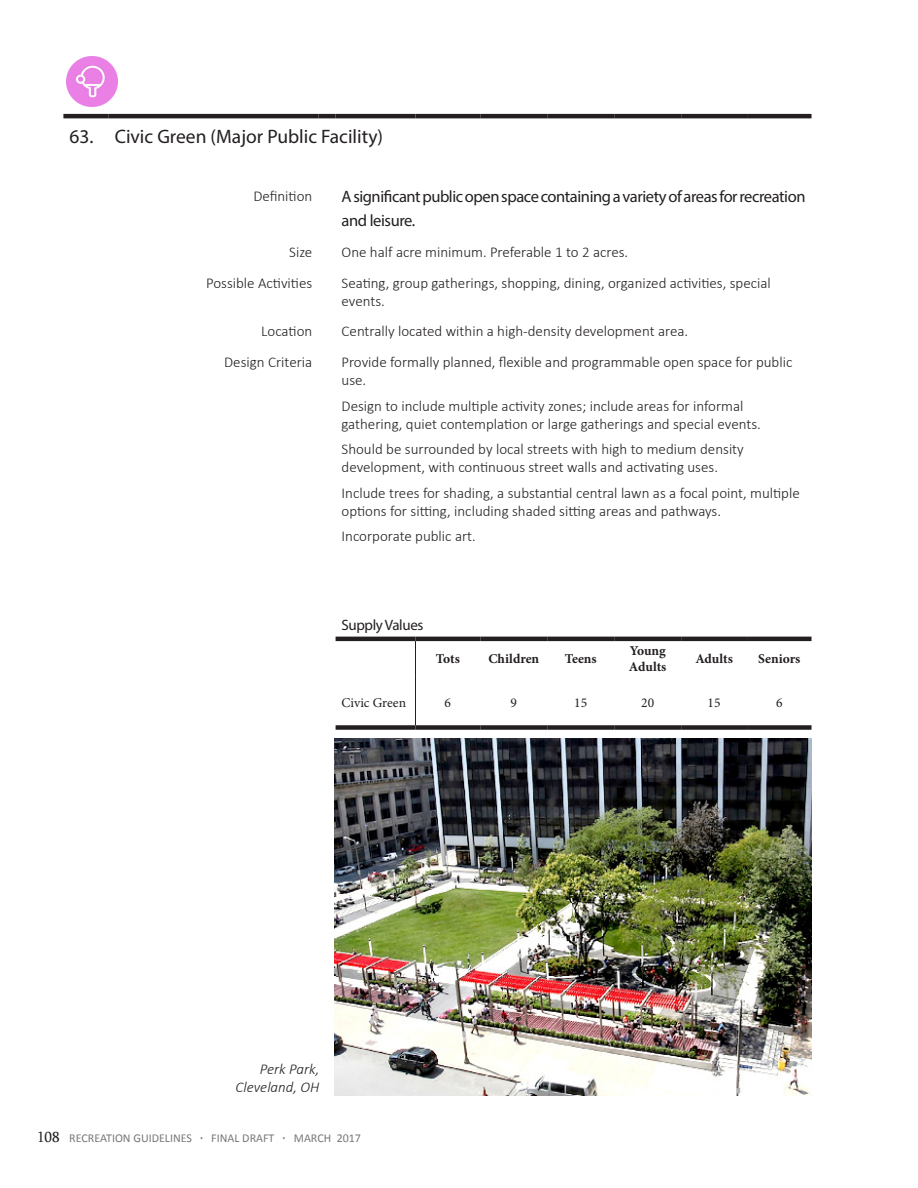
<style>
.page{position:relative;width:918px;height:1188px;background:#fff}
.page>*{position:absolute;margin:0;border:0;box-sizing:border-box;transform-origin:0 0}
.Page_Header_1{font:19.5px "Myriad Pro";color:#231f20}
.Figure_Header{font:16.5px/24px "Myriad Pro";letter-spacing:-.025em;color:#231f20}
.Body{font:300 15px/18px "Calibri";color:#231f20}
.Caption_Text{font:italic 300 15px "Calibri";color:#231f20}
.Figure_Header-2{font:15px "Myriad Pro";letter-spacing:-.025em;color:#231f20}
.table_colume_header{font:700 13.5px/16.2px "Minion Pro";letter-spacing:-.005em;color:#231f20}
.Table_Data{font:13.5px "Minion Pro";color:#231f20}
.t1{font:12px "Calibri";color:#76787b}
.s1{font-family:"Sylfaen";font-size:15px;color:#231f20}
.s2{font-size:6px}
</style>
<div class="page">
<hr style="left:336px;top:637px;width:80px;height:4px;background:#231f20">
<hr style="left:416px;top:637px;width:64px;height:4px;background:#231f20">
<hr style="left:480px;top:637px;width:67px;height:4px;background:#231f20">
<hr style="left:547px;top:637px;width:67px;height:4px;background:#231f20">
<hr style="left:614px;top:637px;width:67px;height:4px;background:#231f20">
<hr style="left:681px;top:637px;width:66px;height:4px;background:#231f20">
<hr style="left:747px;top:637px;width:65px;height:4px;background:#231f20">
<div style="left:336px;top:725px;width:80px;height:5px;background:#231f20"></div>
<div style="left:416px;top:725px;width:64px;height:5px;background:#231f20"></div>
<div style="left:480px;top:725px;width:67px;height:5px;background:#231f20"></div>
<div style="left:547px;top:725px;width:67px;height:5px;background:#231f20"></div>
<div style="left:614px;top:725px;width:67px;height:5px;background:#231f20"></div>
<div style="left:681px;top:725px;width:66px;height:5px;background:#231f20"></div>
<div style="left:747px;top:725px;width:65px;height:5px;background:#231f20"></div>
<hr style="left:63px;top:114px;width:46px;height:4px;background:#231f20">
<hr style="left:109px;top:114px;width:209px;height:4px;background:#231f20">
<hr style="left:318px;top:114px;width:18px;height:4px;background:#231f20">
<hr style="left:336px;top:114px;width:80px;height:4px;background:#231f20">
<hr style="left:416px;top:114px;width:64px;height:4px;background:#231f20">
<hr style="left:480px;top:114px;width:67px;height:4px;background:#231f20">
<hr style="left:547px;top:114px;width:67px;height:4px;background:#231f20">
<hr style="left:614px;top:114px;width:67px;height:4px;background:#231f20">
<hr style="left:681px;top:114px;width:66px;height:4px;background:#231f20">
<hr style="left:747px;top:114px;width:65px;height:4px;background:#231f20">
<hr style="left:415px;top:641px;width:1px;height:36px;background:#231f20">
<hr style="left:415px;top:677px;width:1px;height:48px;background:#231f20">
<img style="left:334px;top:739px;width:478px;height:356px">
<img style="left:67px;top:56px;width:51px;height:51px">
<p class="Page_Header_1" style="left:69px;top:124px;width:26px">63.</p>
<p class="Page_Header_1" style="left:115px;top:124px;width:270px">Civic Green (Major Public Facility)</p>
<p class="Body" style="left:253px;top:187px;width:60px">Definition</p>
<p class="Figure_Header" style="left:342px;top:184px;width:465px">A significant public open space containing a variety of areas for recreation and leisure.</p>
<p class="Body" style="left:289px;top:243px;width:25px">Size</p>
<p class="Body" style="left:342px;top:243px;width:288px">One half acre minimum. Preferable 1 to 2 acres.</p>
<p class="Body" style="left:206px;top:274px;width:108px">Possible Activities</p>
<p class="Body" style="left:342px;top:274px;width:431px">Seating, group gatherings, shopping, dining, organized activities, special events.</p>
<p class="Body" style="left:261px;top:322px;width:52px">Location</p>
<p class="Body" style="left:342px;top:322px;width:348px">Centrally located within a high-density development area.</p>
<p class="Body" style="left:224px;top:353px;width:90px">Design Criteria</p>
<p class="Body" style="left:342px;top:353px;width:452px">Provide formally planned, flexible and programmable open space for public use.</p>
<p class="Body" style="left:342px;top:397px;width:421px">Design to include multiple activity zones; include areas for informal gathering, quiet contemplation or large gatherings and special events.</p>
<p class="Body" style="left:342px;top:440px;width:404px">Should be surrounded by local streets with high to medium density development, with continuous street walls and activating uses.</p>
<p class="Body" style="left:342px;top:484px;width:460px">Include trees for shading, a substantial central lawn as a focal point, multiple options for sitting, including shaded sitting areas and pathways.</p>
<p class="Body" style="left:342px;top:527px;width:136px">Incorporate public art.</p>
<p class="Figure_Header-2" style="left:342px;top:616px;width:83px">Supply Values</p>
<p class="table_colume_header" style="left:436px;top:650px;width:26px">Tots</p>
<p class="table_colume_header" style="left:488px;top:650px;width:52px">Children</p>
<p class="table_colume_header" style="left:565px;top:650px;width:33px">Teens</p>
<p class="table_colume_header" style="left:629px;top:642px;width:39px">Young<br>Adults</p>
<p class="table_colume_header" style="left:695px;top:650px;width:39px">Adults</p>
<p class="table_colume_header" style="left:758px;top:650px;width:44px">Seniors</p>
<p class="Table_Data" style="left:342px;top:694px;width:66px">Civic Green</p>
<p class="Table_Data" style="left:445px;top:694px;width:8px">6</p>
<p class="Table_Data" style="left:511px;top:694px;width:8px">9</p>
<p class="Table_Data" style="left:574px;top:694px;width:14px">15</p>
<p class="Table_Data" style="left:641px;top:694px;width:14px">20</p>
<p class="Table_Data" style="left:708px;top:694px;width:14px">15</p>
<p class="Table_Data" style="left:776px;top:694px;width:8px">6</p>
<p class="Caption_Text" style="left:260px;top:1060px;width:61px">Perk Park,</p>
<p class="Caption_Text" style="left:236px;top:1078px;width:85px">Cleveland, OH</p>
<p class="t1" style="left:37px;top:1130px;width:325px"><span class="s1">108</span> RECREATION GUIDELINES <span class="s2">•</span> FINAL DRAFT <span class="s2">•</span> MARCH 2017</p>
</div>
